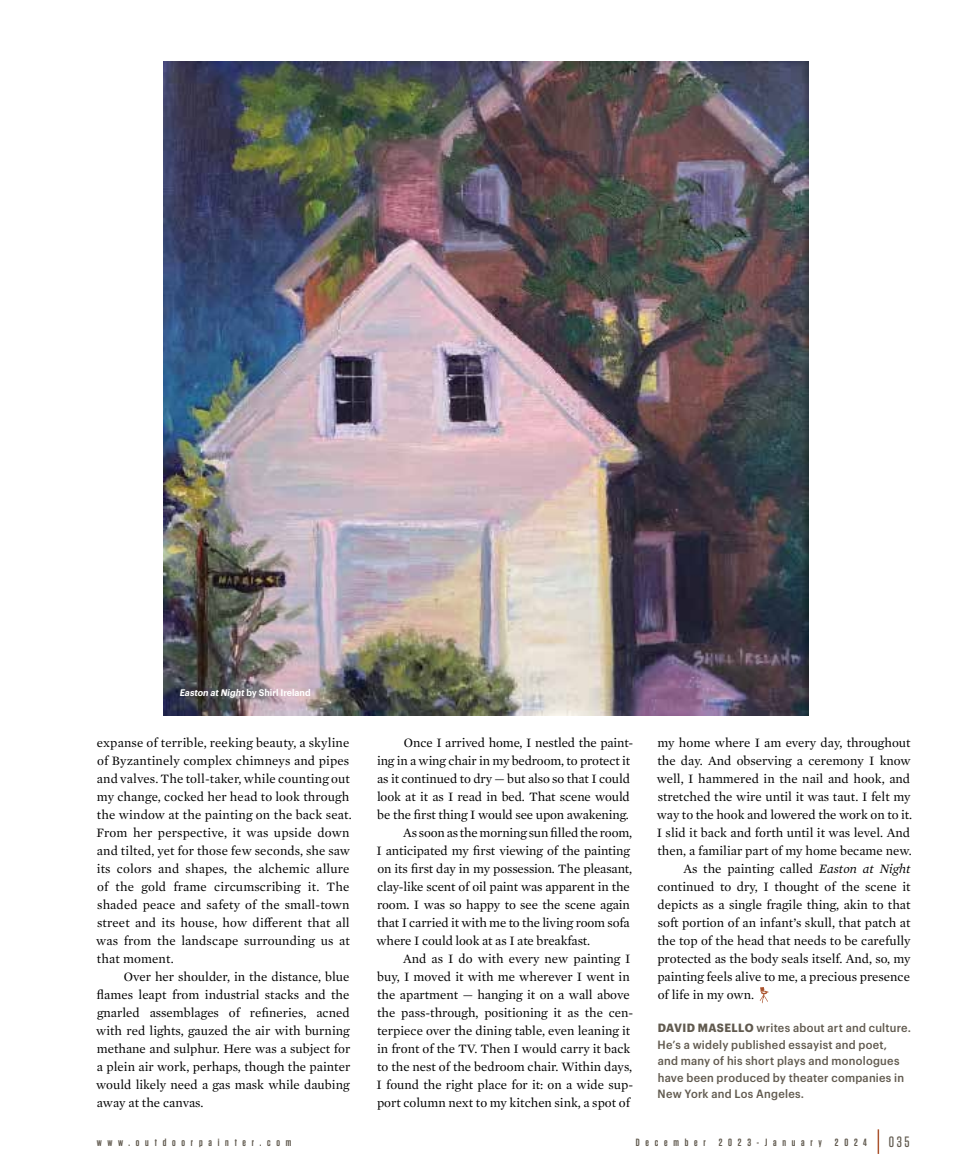
<style>
.page{position:relative;width:972px;height:1175px;background:#fff}
.page>*{position:absolute;margin:0;border:0;box-sizing:border-box;transform-origin:0 0}
.t1{font:500 15px "Tungsten";color:#615a4f}
.t2{font:13.05px/18px "Mercury Text G1";color:#000}
.t3{font:500 11.7px/16.5px "Graphik Narrow";letter-spacing:.025em;color:#615a4f}
.t4{font:600 10.5px "Tungsten";letter-spacing:.55em;color:#615a4f}
.t5{font:600 9.3px "Graphik Narrow";color:#fff}
.s1{font-style:italic}
.s2{font-weight:700}
</style>
<div class="page">
<svg style="left:878px;top:1129px;width:1px;height:24px"></svg>
<svg style="left:760px;top:987px;width:9px;height:16px"></svg>
<img style="left:164px;top:62px;width:644px;height:654px">
<p class="t5" style="left:180px;top:687px;width:132px"><span class="s1">Easton at Night</span> by Shirl Ireland</p>
<p class="t2" style="left:96px;top:733px;width:257px">expanse of terrible, reeking beauty, a skyline of Byzantinely complex chimneys and pipes and valves. The toll-taker, while counting out my change, cocked her head to look through the window at the painting on the back seat.<br>From her perspective, it was upside down and tilted, yet for those few seconds, she saw its colors and shapes, the alchemic allure of the gold frame circumscribing it. The shaded peace and safety of the small-town street and its house, how different that all was from the landscape surrounding us at that moment.</p>
<p class="t2" style="left:96px;top:967px;width:256px;text-align:justify;text-indent:27px">Over her shoulder, in the distance, blue flames leapt from industrial stacks and the gnarled assemblages of refineries, acned with red lights, gauzed the air with burning methane and sulphur. Here was a subject for a plein air work, perhaps, though the painter would likely need a gas mask while daubing away at the canvas.</p>
<p class="t2" style="left:404px;top:733px;width:231px">Once I arrived home, I nestled the paint-</p>
<p class="t2" style="left:377px;top:751px;width:255px">ing in a wing chair in my bedroom, to protect it</p>
<p class="t2" style="left:377px;top:769px;width:254px">as it continued to dry — but also so that I could</p>
<p class="t2" style="left:377px;top:787px;width:254px">look at it as I read in bed. That scene would</p>
<p class="t2" style="left:377px;top:805px;width:253px">be the first thing I would see upon awakening.</p>
<p class="t2" style="left:403px;top:823px;width:231px">As soon as the morning sun filled the room,</p>
<p class="t2" style="left:377px;top:841px;width:255px">I anticipated my first viewing of the painting</p>
<p class="t2" style="left:377px;top:859px;width:256px">on its first day in my possession. The pleasant,</p>
<p class="t2" style="left:377px;top:877px;width:254px">clay-like scent of oil paint was apparent in the</p>
<p class="t2" style="left:377px;top:895px;width:254px">room. I was so happy to see the scene again</p>
<p class="t2" style="left:377px;top:913px;width:254px">that I carried it with me to the living room sofa</p>
<p class="t2" style="left:377px;top:931px;width:215px">where I could look at as I ate breakfast.</p>
<p class="t2" style="left:403px;top:949px;width:229px">And as I do with every new painting I</p>
<p class="t2" style="left:377px;top:967px;width:254px">buy, I moved it with me wherever I went in</p>
<p class="t2" style="left:377px;top:985px;width:254px">the apartment — hanging it on a wall above</p>
<p class="t2" style="left:377px;top:1003px;width:258px">the pass-through, positioning it as the cen-</p>
<p class="t2" style="left:377px;top:1021px;width:255px">terpiece over the dining table, even leaning it</p>
<p class="t2" style="left:377px;top:1039px;width:255px">in front of the TV. Then I would carry it back</p>
<p class="t2" style="left:377px;top:1057px;width:257px">to the nest of the bedroom chair. Within days,</p>
<p class="t2" style="left:377px;top:1075px;width:258px">I found the right place for it: on a wide sup-</p>
<p class="t2" style="left:377px;top:1093px;width:254px">port column next to my kitchen sink, a spot of</p>
<p class="t2" style="left:657px;top:733px;width:255px">my home where I am every day, throughout</p>
<p class="t2" style="left:658px;top:751px;width:255px">the day. And observing a ceremony I know</p>
<p class="t2" style="left:657px;top:769px;width:255px">well, I hammered in the nail and hook, and</p>
<p class="t2" style="left:658px;top:787px;width:254px">stretched the wire until it was taut. I felt my</p>
<p class="t2" style="left:657px;top:805px;width:257px">way to the hook and lowered the work on to it.</p>
<p class="t2" style="left:657px;top:823px;width:255px">I slid it back and forth until it was level. And</p>
<p class="t2" style="left:658px;top:841px;width:256px">then, a familiar part of my home became new.</p>
<p class="t2" style="left:683px;top:859px;width:229px">As the painting called <span class="s1">Easton at Night</span></p>
<p class="t2" style="left:658px;top:877px;width:255px">continued to dry, I thought of the scene it</p>
<p class="t2" style="left:657px;top:895px;width:255px">depicts as a single fragile thing, akin to that</p>
<p class="t2" style="left:658px;top:913px;width:254px">soft portion of an infant’s skull, that patch at</p>
<p class="t2" style="left:658px;top:931px;width:255px">the top of the head that needs to be carefully</p>
<p class="t2" style="left:657px;top:949px;width:255px">protected as the body seals itself. And, so, my</p>
<p class="t2" style="left:657px;top:967px;width:254px">painting feels alive to me, a precious presence</p>
<p class="t2" style="left:658px;top:985px;width:98px">of life in my own.</p>
<p class="t3" style="left:658px;top:1019px;width:255px"><span class="s2">DAVID MASELLO</span> writes about art and culture.<br>He’s a widely published essayist and poet,<br>and many of his short plays and monologues have been produced by theater companies in New York and Los Angeles.</p>
<p class="t4" style="left:97px;top:1136px;width:196px">www.outdoorpainter.com</p>
<p class="t4" style="left:636px;top:1137px;width:232px">December 2023-January 2024</p>
<p class="t1" style="left:889px;top:1134px;width:22px">035</p>
</div>
